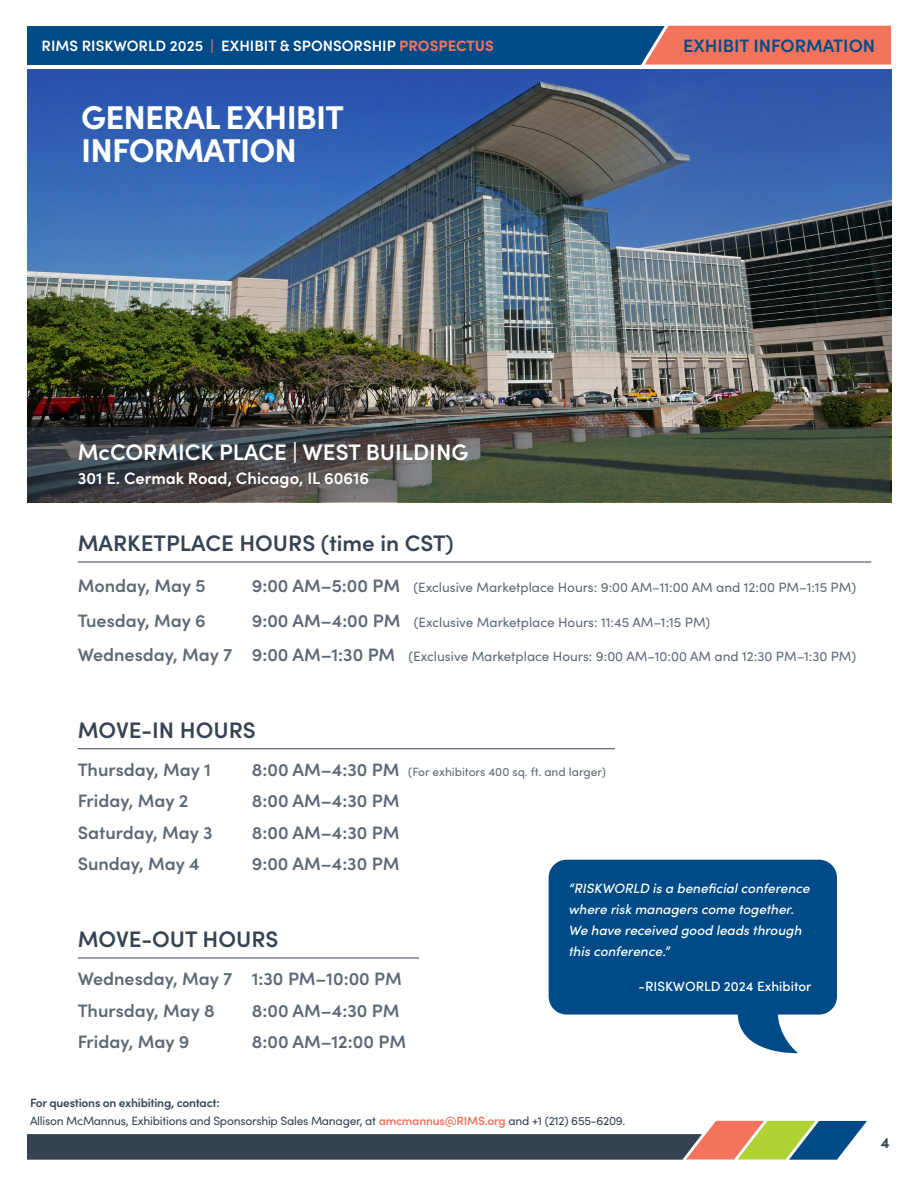
<style>
.page{position:relative;width:918px;height:1188px;background:#fff}
.page>*{position:absolute;margin:0;border:0;box-sizing:border-box;transform-origin:0 0}
.t1{font:700 33px/33px "Sofia Pro";letter-spacing:-.025em;color:#fff}
.t2{font:600 22.5px "Sofia Pro";color:#364353}
.t3{font:600 22.5px "Sofia Pro";color:#fff}
.t4{font:600 18px "Sofia Pro";color:#5e6975}
.t5{font:600 18px "Sofia Pro";color:#004b87}
.t6{font:600 16.5px "Sofia Pro";color:#fff}
.t7{font:600 15px "Sofia Pro";color:#fff}
.t8{font:700 15px "Sofia Pro";color:#364353}
.t9{font:13.5px "Sofia Pro";color:#5e6975}
.t10{font:italic 500 13.5px/21px "Sofia Pro";color:#fff}
.t11{font:500 13.5px "Sofia Pro";color:#fff}
.t12{font:12px/18px "Sofia Pro";letter-spacing:-.02em;color:#364353}
.t13{font:12px "Sofia Pro";color:#5e6975}
.s1{color:#f3735d}
.s2{font-weight:700;color:#f3735d}
.s3{font-weight:600;font-size:18px}
.s4{font-weight:600}
.s5{font-weight:600;color:#f3735d}
</style>
<div class="page">
<div style="left:27px;top:26px;width:864px;height:39px;background:#004b87"></div>
<svg style="left:27px;top:1121px;width:840px;height:39px"></svg>
<svg style="left:641px;top:25px;width:251px;height:45px"></svg>
<img style="left:27px;top:69px;width:864px;height:433px">
<hr style="left:78px;top:562px;width:793px;height:1px;background:#364353">
<hr style="left:78px;top:748px;width:537px;height:1px;background:#364353">
<hr style="left:78px;top:958px;width:341px;height:1px;background:#364353">
<svg style="left:27px;top:428px;width:863px;height:74px"></svg>
<div style="left:549px;top:860px;width:288px;height:155px;background:#004b87;border-radius:18px"></div>
<svg style="left:736px;top:1014px;width:62px;height:40px"></svg>
<p class="t7" style="left:42px;top:34px;width:454px">RIMS RISKWORLD 2025 <span class="s1">|</span> EXHIBIT &amp; SPONSORSHIP <span class="s2">PROSPECTUS</span></p>
<p class="t1" style="left:81px;top:98px;width:264px">GENERAL EXHIBIT<br>INFORMATION</p>
<p class="t3" style="left:78px;top:435px;width:392px">McCORMICK PLACE | WEST BUILDING</p>
<p class="t6" style="left:78px;top:466px;width:293px">301 E. Cermak Road, Chicago, IL 60616</p>
<h3 class="t5" style="left:683px;top:32px;width:194px">EXHIBIT INFORMATION</h3>
<p class="t2" style="left:78px;top:526px;width:377px">MARKETPLACE HOURS (time in CST)</p>
<p class="t4" style="left:78px;top:572px;width:129px">Monday, May 5</p>
<p class="t9" style="left:252px;top:577px;width:606px"><span class="s3">9:00 AM–5:00 PM</span> (Exclusive Marketplace Hours: 9:00 AM–11:00 AM and 12:00 PM–1:15 PM)</p>
<p class="t4" style="left:78px;top:607px;width:130px">Tuesday, May 6</p>
<p class="t9" style="left:252px;top:612px;width:460px"><span class="s3">9:00 AM–4:00 PM</span> (Exclusive Marketplace Hours: 11:45 AM–1:15 PM)</p>
<p class="t9" style="left:78px;top:646px;width:780px"><span class="s3">Wednesday, May 7 9:00 AM–1:30 PM</span> (Exclusive Marketplace Hours: 9:00 AM–10:00 AM and 12:30 PM–1:30 PM)</p>
<p class="t2" style="left:78px;top:713px;width:180px">MOVE-IN HOURS</p>
<p class="t4" style="left:78px;top:756px;width:135px">Thursday, May 1</p>
<p class="t13" style="left:252px;top:763px;width:356px"><span class="s3">8:00 AM–4:30 PM</span> (For exhibitors 400 sq. ft. and larger)</p>
<p class="t4" style="left:78px;top:787px;width:112px">Friday, May 2</p>
<p class="t4" style="left:252px;top:787px;width:149px">8:00 AM–4:30 PM</p>
<p class="t4" style="left:78px;top:819px;width:136px">Saturday, May 3</p>
<p class="t4" style="left:252px;top:819px;width:149px">8:00 AM–4:30 PM</p>
<p class="t4" style="left:78px;top:850px;width:124px">Sunday, May 4</p>
<p class="t4" style="left:252px;top:850px;width:149px">9:00 AM–4:30 PM</p>
<p class="t2" style="left:78px;top:922px;width:202px">MOVE-OUT HOURS</p>
<p class="t4" style="left:78px;top:965px;width:326px">Wednesday, May 7 1:30 PM–10:00 PM</p>
<p class="t4" style="left:78px;top:997px;width:139px">Thursday, May 8</p>
<p class="t4" style="left:252px;top:997px;width:149px">8:00 AM–4:30 PM</p>
<p class="t4" style="left:78px;top:1028px;width:113px">Friday, May 9</p>
<p class="t4" style="left:252px;top:1028px;width:156px">8:00 AM–12:00 PM</p>
<p class="t10" style="left:568px;top:877px;width:243px">“RISKWORLD is a beneficial conference where risk managers come together.<br>We have received good leads through this conference.”</p>
<p class="t11" style="left:639px;top:976px;width:174px">-RISKWORLD 2024 Exhibitor</p>
<p class="t12" style="left:30px;top:1093px;width:597px"><span class="s4">For questions on exhibiting, contact:<br></span>Allison McMannus, Exhibitions and Sponsorship Sales Manager, at <span class="s5">amcmannus@RIMS.org</span> and +1 (212) 655-6209.</p>
<p class="t8" style="left:881px;top:1131px;width:10px">4</p>
</div>
